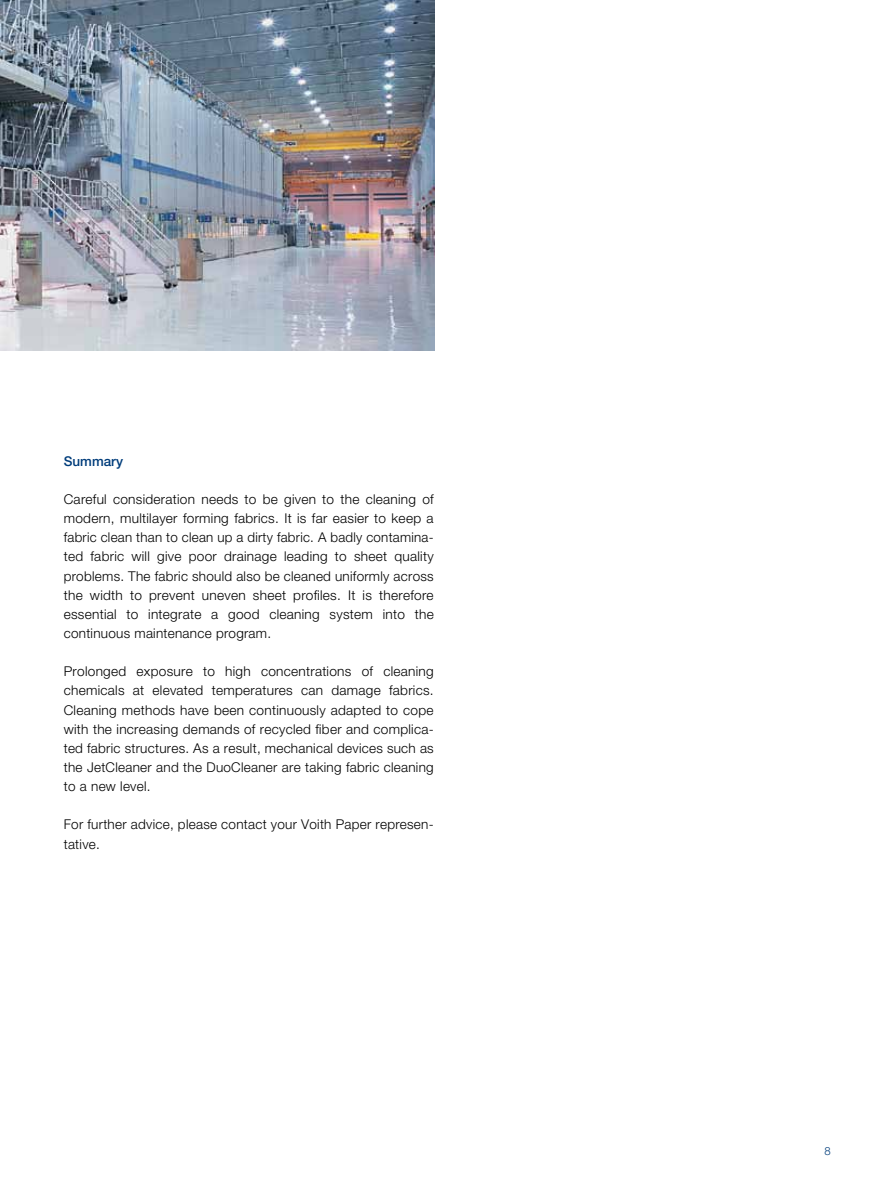
<style>
.page{position:relative;width:893px;height:1191px;background:#fff}
.page>*{position:absolute;margin:0;border:0;box-sizing:border-box;transform-origin:0 0}
.t1{font:300 13.5px/19.2px "Helvetica Neue LT Pro";letter-spacing:.02em;color:#000;text-align:justify}
.t2{font:500 13.5px "Helvetica Neue LT Pro";color:#003d7b}
.t3{font:300 11.25px "Helvetica Neue LT Pro";color:#003d7b}
</style>
<div class="page">
<img style="left:0;top:0;width:434px;height:351px">
<p class="t2" style="left:64px;top:453px;width:61px">Summary</p>
<p class="t1" style="left:64px;top:489px;width:371px">Careful consideration needs to be given to the cleaning of modern, multilayer forming fabrics. It is far easier to keep a fabric clean than to clean up a dirty fabric. A badly contamina&shy;ted fabric will give poor drainage leading to sheet quality problems. The fabric should also be cleaned uniformly across the width to prevent uneven sheet profiles. It is therefore essential to integrate a good cleaning system into the continuous maintenance program.</p>
<p class="t1" style="left:64px;top:661px;width:371px">Prolonged exposure to high concentrations of cleaning chemicals at elevated temperatures can damage fabrics.<br>Cleaning methods have been continuously adapted to cope with the increasing demands of recycled fiber and complica&shy;ted fabric structures. As a result, mechanical devices such as the JetCleaner and the DuoCleaner are taking fabric cleaning to a new level.</p>
<p class="t1" style="left:64px;top:814px;width:371px">For further advice, please contact your Voith Paper represen&shy;tative.</p>
<p class="t3" style="left:824px;top:1144px;width:8px">8</p>
</div>
